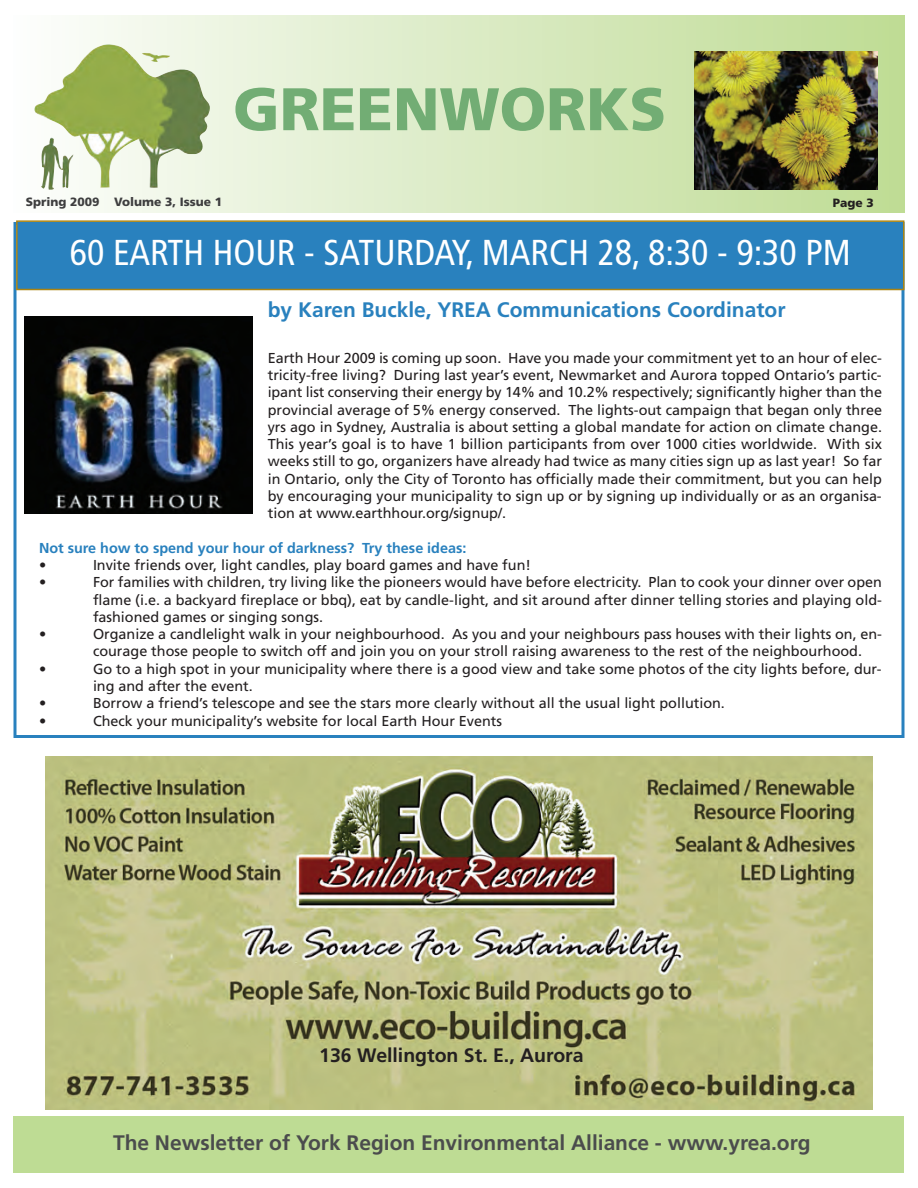
<style>
.page{position:relative;width:918px;height:1188px;background:#fff}
.page>*{position:absolute;margin:0;border:0;box-sizing:border-box;transform-origin:0 0}
.t1{font:900 60px "Frutiger";color:#72ad74}
.t2{font:condensed 36px "Frutiger";color:#fff}
.t3{font:700 21px "Frutiger";color:#4b4c4d}
.t4{font:700 21px "Frutiger";color:#2981be}
.t5{font:700 19.5px "Frutiger";color:#231f20}
.t6{font:14.4px/17.2px "Frutiger";color:#231f20;text-align:justify}
.t7{font:700 14.4px "Frutiger";color:#2981be}
.t8{font:900 12px "Frutiger";color:#3e3e3f}
.t9{font:900 12px "Frutiger";color:#231f20}
</style>
<div class="page">
<div style="left:14px;top:16px;width:890px;height:196px;background:linear-gradient(to right,#fcfdfb,#bedb93)"></div>
<img style="left:34px;top:44px;width:176px;height:146px">
<img style="left:694px;top:52px;width:184px;height:137px">
<div style="left:14px;top:1116px;width:890px;height:57px;background:#bedc94"></div>
<div style="left:18px;top:222px;width:885px;height:67px;background:#2981be"></div>
<div style="left:16px;top:220px;width:888px;height:70px;border:2px solid #aa8413"></div>
<img style="left:46px;top:756px;width:826px;height:354px">
<img style="left:24px;top:316px;width:229px;height:198px">
<h1 class="t1" style="left:233px;top:85px;width:435px">GREENWORKS</h1>
<p class="t8" style="left:26px;top:196px;width:198px">Spring 2009 Volume 3, Issue 1</p>
<p class="t9" style="left:833px;top:198px;width:42px">Page 3</p>
<h2 class="t2" style="left:70px;top:238px;width:782px">60 EARTH HOUR - SATURDAY, MARCH 28, 8:30 - 9:30 PM</h2>
<h3 class="t4" style="left:268px;top:302px;width:519px">by Karen Buckle, YREA Communications Coordinator</h3>
<p class="t6" style="left:268px;top:350px;width:616px">Earth Hour 2009 is coming up soon. Have you made your commitment yet to an hour of elec&shy;tricity-free living? During last year’s event, Newmarket and Aurora topped Ontario’s partic&shy;ipant list conserving their energy by 14% and 10.2% respectively; significantly higher than the provincial average of 5% energy conserved. The lights-out campaign that began only three yrs ago in Sydney, Australia is about setting a global mandate for action on climate change.<br>This year’s goal is to have 1 billion participants from over 1000 cities worldwide. With six weeks still to go, organizers have already had twice as many cities sign up as last year! So far in Ontario, only the City of Toronto has officially made their commitment, but you can help by encouraging your municipality to sign up or by signing up individually or as an organisa&shy;tion at www.earthhour.org/signup/.</p>
<p class="t7" style="left:39px;top:542px;width:429px">Not sure how to spend your hour of darkness? Try these ideas:</p>
<p class="t6" style="left:39px;top:558px;width:9px">•</p>
<p class="t6" style="left:93px;top:558px;width:440px">Invite friends over, light candles, play board games and have fun!</p>
<p class="t6" style="left:39px;top:575px;width:9px">•</p>
<p class="t6" style="left:93px;top:575px;width:791px">For families with children, try living like the pioneers would have before electricity. Plan to cook your dinner over open flame (i.e. a backyard fireplace or bbq), eat by candle-light, and sit around after dinner telling stories and playing old&shy;fashioned games or singing songs.</p>
<p class="t6" style="left:39px;top:627px;width:9px">•</p>
<p class="t6" style="left:93px;top:627px;width:791px">Organize a candlelight walk in your neighbourhood. As you and your neighbours pass houses with their lights on, en&shy;courage those people to switch off and join you on your stroll raising awareness to the rest of the neighbourhood.</p>
<p class="t6" style="left:39px;top:661px;width:9px">•</p>
<p class="t6" style="left:93px;top:661px;width:790px">Go to a high spot in your municipality where there is a good view and take some photos of the city lights before, dur&shy;ing and after the event.</p>
<p class="t6" style="left:39px;top:696px;width:9px">•</p>
<p class="t6" style="left:93px;top:696px;width:633px">Borrow a friend’s telescope and see the stars more clearly without all the usual light pollution.</p>
<p class="t6" style="left:39px;top:713px;width:9px">•</p>
<p class="t6" style="left:93px;top:713px;width:411px">Check your municipality’s website for local Earth Hour Events</p>
<h3 class="t5" style="left:319px;top:1048px;width:266px">136 Wellington St. E., Aurora</h3>
<h3 class="t3" style="left:113px;top:1134px;width:699px">The Newsletter of York Region Environmental Alliance - www.yrea.org</h3>
</div>
